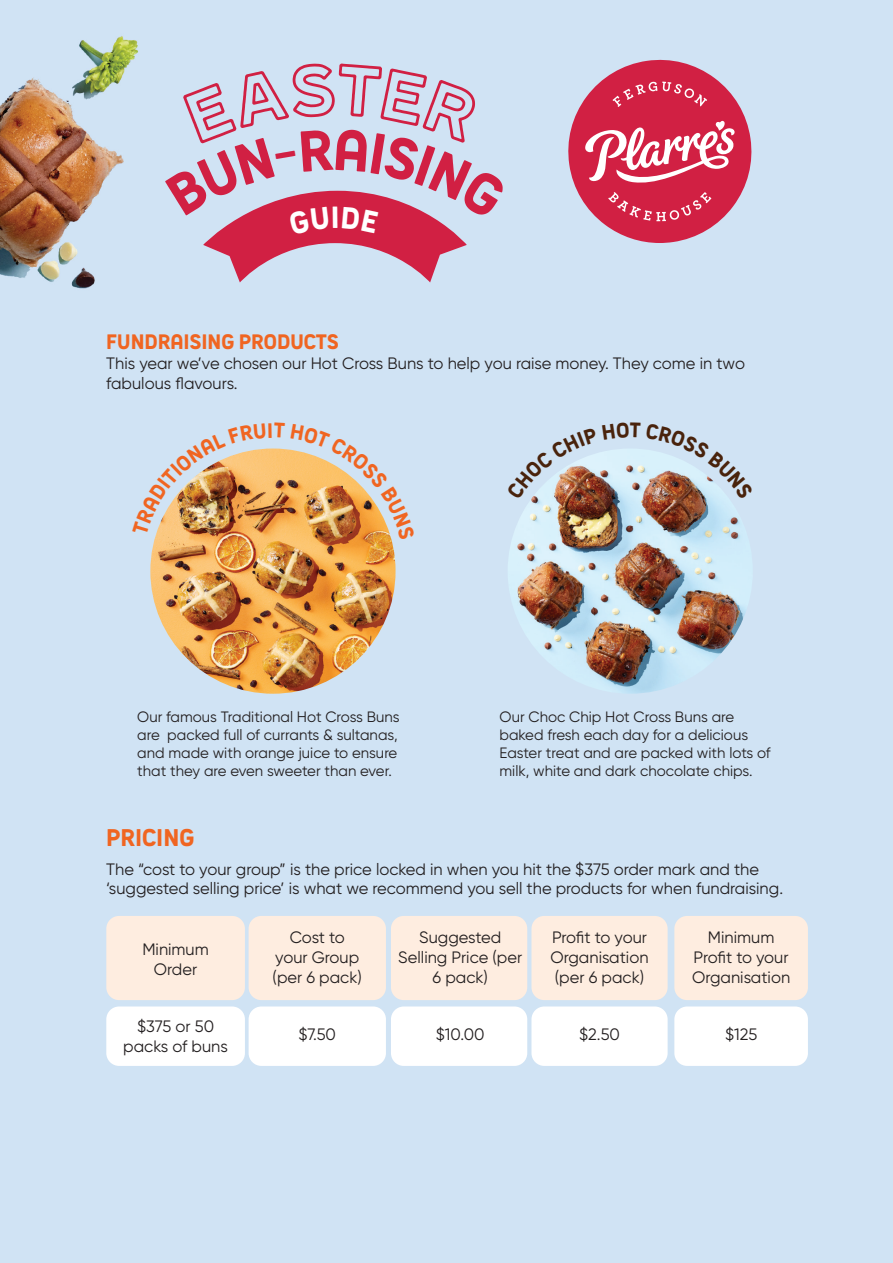
<style>
.page{position:relative;width:893px;height:1263px;background:#d0e3f4}
.page>*{position:absolute;margin:0;border:0;box-sizing:border-box;transform-origin:0 0}
.t1{font:22.5px "Hanley Pro Sans Two";letter-spacing:-.005em;color:#f06521}
.t2{font:19.5px "Hanley Pro Sans Two";color:#f06521}
.t3{font:16.5px/19.8px "Gilroy";color:#231f20;text-align:center}
.t4{font:15px/18px "Gilroy";color:#231f20}
</style>
<div class="page">
<svg style="left:566px;top:57px;width:188px;height:186px;background:#d56681"></svg>
<div style="left:106px;top:916px;width:139px;height:84px;background:#feede0;border-radius:13px"></div>
<div style="left:249px;top:916px;width:137px;height:84px;background:#feede0;border-radius:13px"></div>
<div style="left:391px;top:916px;width:136px;height:84px;background:#feede0;border-radius:13px"></div>
<div style="left:531px;top:916px;width:137px;height:84px;background:#feede0;border-radius:13px"></div>
<div style="left:674px;top:916px;width:134px;height:84px;background:#feede0;border-radius:13px"></div>
<div style="left:106px;top:1006px;width:139px;height:60px;background:#fff;border-radius:13px"></div>
<div style="left:249px;top:1006px;width:137px;height:60px;background:#fff;border-radius:13px"></div>
<div style="left:391px;top:1006px;width:136px;height:60px;background:#fff;border-radius:13px"></div>
<div style="left:531px;top:1006px;width:137px;height:60px;background:#fff;border-radius:13px"></div>
<div style="left:674px;top:1006px;width:134px;height:60px;background:#fff;border-radius:13px"></div>
<img style="left:508px;top:448px;width:245px;height:246px;border-radius:123px">
<img style="left:150px;top:448px;width:246px;height:246px;border-radius:123px">
<img style="left:132px;top:423px;width:153px;height:112px">
<svg style="left:291px;top:424px;width:124px;height:115px;background:#d6c4ac"></svg>
<img style="left:507px;top:422px;width:247px;height:77px">
<svg style="left:165px;top:63px;width:343px;height:219px;background:#d0c2d6"></svg>
<p class="t2" style="left:106px;top:326px;width:234px">FUNDRAISING PRODUCTS</p>
<p class="t3" style="left:106px;top:353px;width:640px;text-align:left">This year we’ve chosen our Hot Cross Buns to help you raise money. They come in two fabulous flavours.</p>
<p class="t4" style="left:137px;top:707px;width:264px">Our famous Traditional Hot Cross Buns are packed full of currants &amp; sultanas, and made with orange juice to ensure that they are even sweeter than ever.</p>
<p class="t4" style="left:500px;top:707px;width:273px">Our Choc Chip Hot Cross Buns are baked fresh each day for a delicious Easter treat and are packed with lots of milk, white and dark chocolate chips.</p>
<p class="t1" style="left:106px;top:820px;width:90px">PRICING</p>
<p class="t3" style="left:106px;top:859px;width:678px;text-align:left">The “cost to your group” is the price locked in when you hit the $375 order mark and the ‘suggested selling price’ is what we recommend you sell the products for when fundraising.</p>
<p class="t3" style="left:142px;top:940px;width:68px">Minimum<br>Order</p>
<p class="t3" style="left:273px;top:928px;width:91px">Cost to your Group (per 6 pack)</p>
<p class="t3" style="left:398px;top:928px;width:125px">Suggested<br>Selling Price (per<br>6 pack)</p>
<p class="t3" style="left:550px;top:928px;width:100px;text-align:justify">Profit to your Organisation (per 6 pack)</p>
<p class="t3" style="left:692px;top:928px;width:100px">Minimum<br>Profit to your<br>Organisation</p>
<p class="t3" style="left:123px;top:1016px;width:106px">$375 or 50 packs of buns</p>
<p class="t3" style="left:299px;top:1024px;width:39px">$7.50</p>
<p class="t3" style="left:436px;top:1024px;width:50px">$10.00</p>
<p class="t3" style="left:579px;top:1024px;width:42px">$2.50</p>
<p class="t3" style="left:725px;top:1024px;width:34px">$125</p>
</div>
